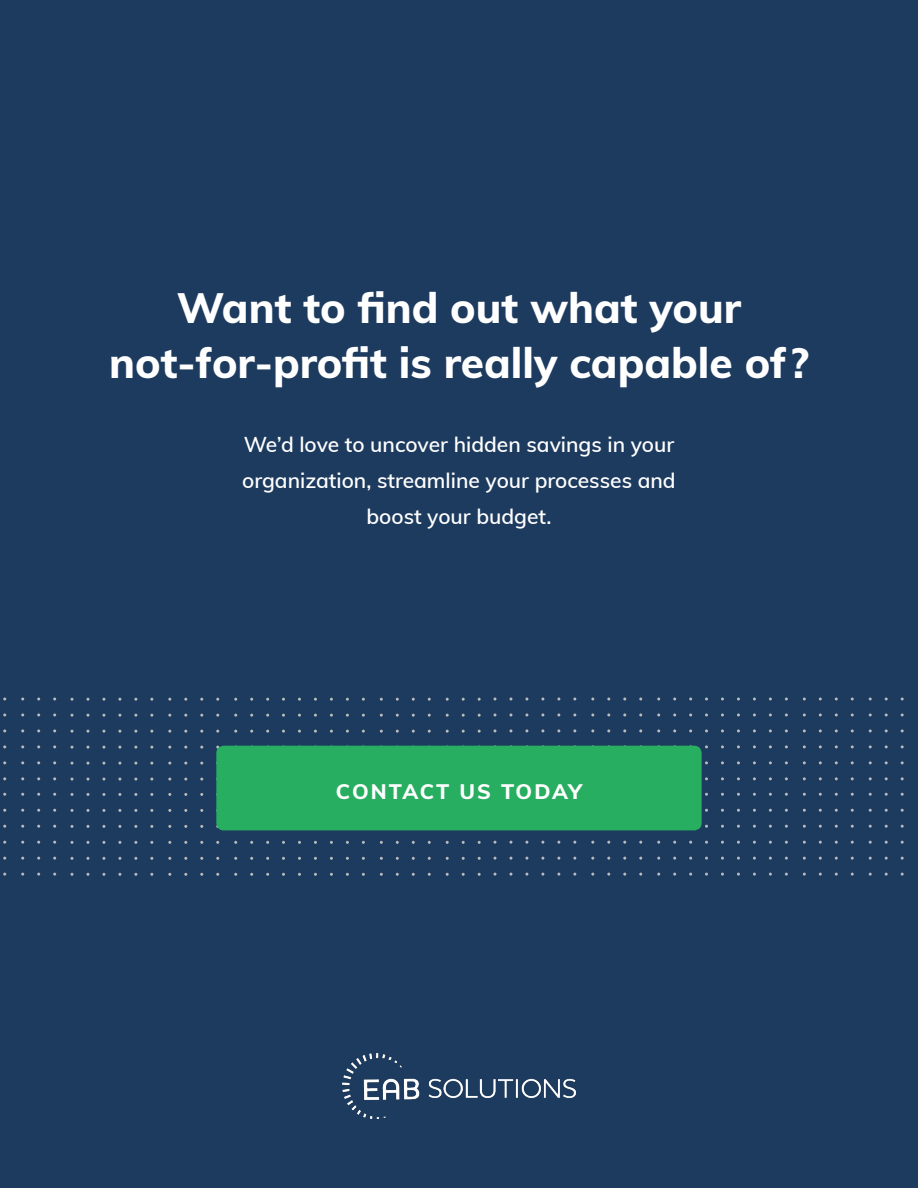
<style>
.page{position:relative;width:918px;height:1188px;background:#1d3b5f}
.page>*{position:absolute;margin:0;border:0;box-sizing:border-box;transform-origin:0 0}
.t1{font:800 42.45px/55.7px "Muli";color:#fff;text-align:center}
.t2{font:600 21px/36px "Muli";color:#fff;text-align:center}
.t3{font:800 21px "Muli";letter-spacing:.085em;color:#fff}
</style>
<div class="page">
<div style="left:216px;top:746px;width:486px;height:84px;background:#27ae60;border-radius:8px"></div>
<img style="left:343px;top:1053px;width:232px;height:66px">
<h1 class="t1" style="left:109px;top:278px;width:701px">Want to find out what your not-for-profit is really capable of?</h1>
<p class="t2" style="left:242px;top:426px;width:435px">We’d love to uncover hidden savings in your organization, streamline your processes and boost your budget.</p>
<p class="t3" style="left:336px;top:776px;width:248px">CONTACT US TODAY</p>
</div>
